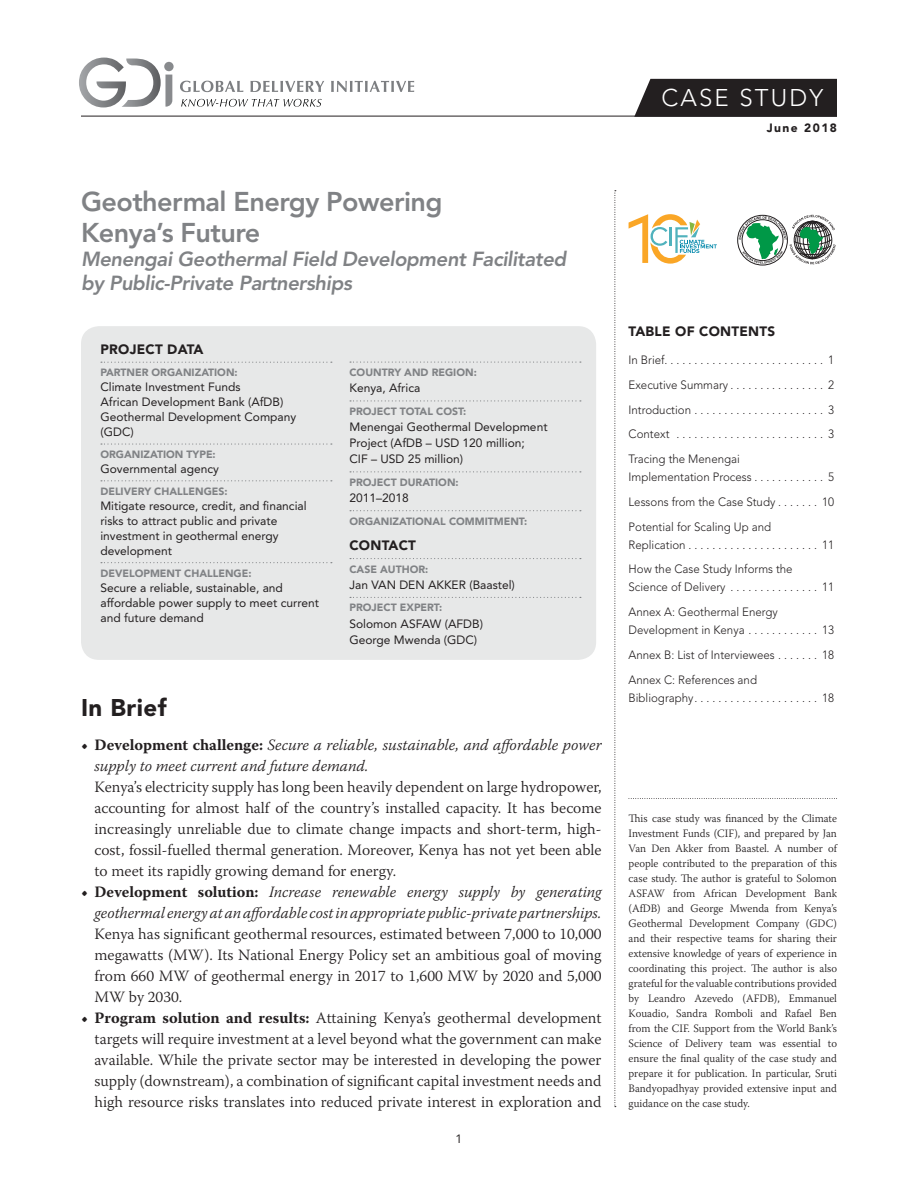
<style>
.page{position:relative;width:918px;height:1188px;background:#fff}
.page>*{position:absolute;margin:0;border:0;box-sizing:border-box;transform-origin:0 0}
.t1{font:800 27px/31.2px "Avenir LT Std";letter-spacing:-.02em;color:#808285}
.t2{font:300 24px "Avenir LT Std";letter-spacing:.09em;color:#fff}
.t3{font:900 24px "Avenir LT Std";letter-spacing:.02em;color:#231f20}
.t4{font:italic 800 20.25px/24px "Avenir LT Std";letter-spacing:-.02em;color:#808285}
.t5{font:300 15.75px/21px "Warnock Pro";color:#231f20;text-align:justify}
.t6{font:italic 300 15.75px/21px "Warnock Pro";color:#231f20}
.t7{font:900 13.5px "Avenir LT Std";letter-spacing:.02em;color:#231f20}
.t8{font:300 12px/18px "Avenir LT Std";color:#231f20;scale:.96 1}
.t9{font:12px/15px "Avenir LT Std";color:#231f20}
.t10{font:900 12px "Avenir LT Std";letter-spacing:.12em;color:#231f20}
.t11{font:12px "Avenir LT Std";color:#231f20;scale:1.1 1}
.t12{font:300 11.25px/15px "Warnock Pro";color:#231f20;text-align:justify}
.t13{font:900 10.5px "Avenir LT Std";color:#808285}
.s1{font-weight:700;font-style:normal}
.s2{font-weight:700}
</style>
<div class="page">
<div style="left:634px;top:79px;width:203px;height:37px;background:#231f20"></div>
<hr style="left:81px;top:116px;width:756px;height:1px;background:#231f20">
<svg style="left:181px;top:99px;width:141px;height:8px"></svg>
<svg style="left:180px;top:81px;width:63px;height:11px"></svg>
<svg style="left:250px;top:81px;width:74px;height:11px"></svg>
<svg style="left:331px;top:81px;width:83px;height:11px"></svg>
<svg style="left:79px;top:58px;width:95px;height:49px"></svg>
<svg style="left:615px;top:190px;width:1px;height:917px"></svg>
<div style="left:81px;top:326px;width:515px;height:334px;background:#e7e8e8;border-radius:18px"></div>
<svg style="left:101px;top:362px;width:231px;height:1px"></svg>
<svg style="left:101px;top:443px;width:231px;height:2px"></svg>
<svg style="left:101px;top:480px;width:231px;height:1px"></svg>
<svg style="left:101px;top:562px;width:231px;height:1px"></svg>
<svg style="left:350px;top:362px;width:231px;height:1px"></svg>
<svg style="left:350px;top:400px;width:231px;height:1px"></svg>
<svg style="left:350px;top:471px;width:231px;height:1px"></svg>
<svg style="left:350px;top:510px;width:231px;height:1px"></svg>
<svg style="left:350px;top:558px;width:231px;height:1px"></svg>
<svg style="left:350px;top:597px;width:231px;height:1px"></svg>
<svg style="left:629px;top:798px;width:208px;height:1px"></svg>
<svg style="left:739px;top:215px;width:97px;height:49px"></svg>
<svg style="left:629px;top:214px;width:88px;height:50px"></svg>
<h1 class="t1" style="left:81px;top:186px;width:363px">Geothermal Energy Powering<br>Kenya’s Future</h1>
<p class="t4" style="left:81px;top:247px;width:487px">Menengai Geothermal Field Development Facilitated by Public-Private Partnerships</p>
<p class="t7" style="left:100px;top:342px;width:105px">PROJECT DATA</p>
<p class="t13" style="left:100px;top:366px;width:139px">PARTNER ORGANIZATION:</p>
<p class="t9" style="left:100px;top:380px;width:197px">Climate Investment Funds<br>African Development Bank (AfDB)<br>Geothermal Development Company (GDC)</p>
<p class="t13" style="left:100px;top:448px;width:117px">ORGANIZATION TYPE:</p>
<p class="t9" style="left:100px;top:462px;width:120px">Governmental agency</p>
<p class="t13" style="left:100px;top:485px;width:129px">DELIVERY CHALLENGES:</p>
<p class="t9" style="left:100px;top:498px;width:208px">Mitigate resource, credit, and financial risks to attract public and private investment in geothermal energy development</p>
<p class="t13" style="left:100px;top:567px;width:153px">DEVELOPMENT CHALLENGE:</p>
<p class="t9" style="left:100px;top:580px;width:220px">Secure a reliable, sustainable, and affordable power supply to meet current and future demand</p>
<p class="t13" style="left:349px;top:366px;width:129px">COUNTRY AND REGION:</p>
<p class="t9" style="left:349px;top:381px;width:72px">Kenya, Africa</p>
<p class="t13" style="left:349px;top:405px;width:118px">PROJECT TOTAL COST:</p>
<p class="t9" style="left:349px;top:419px;width:200px;line-height:16px">Menengai Geothermal Development<br>Project (AfDB – USD 120 million;<br>CIF – USD 25 million)</p>
<p class="t13" style="left:349px;top:476px;width:111px">PROJECT DURATION:</p>
<p class="t9" style="left:349px;top:490px;width:61px">2011–2018</p>
<p class="t13" style="left:349px;top:515px;width:179px">ORGANIZATIONAL COMMITMENT:</p>
<p class="t7" style="left:349px;top:537px;width:68px">CONTACT</p>
<p class="t13" style="left:349px;top:563px;width:80px">CASE AUTHOR:</p>
<p class="t9" style="left:349px;top:577px;width:167px">Jan VAN DEN AKKER (Baastel)</p>
<p class="t13" style="left:349px;top:601px;width:94px">PROJECT EXPERT:</p>
<p class="t9" style="left:349px;top:615px;width:135px;line-height:16px">Solomon ASFAW (AFDB)<br>George Mwenda (GDC)</p>
<h2 class="t3" style="left:81px;top:693px;width:87px">In Brief</h2>
<p class="t6" style="left:94px;top:734px;width:509px;text-indent:-13px"><span class="s1">• Development challenge:</span> Secure a reliable, sustainable, and affordable power supply to meet current and future demand.</p>
<p class="t5" style="left:94px;top:776px;width:509px">Kenya’s electricity supply has long been heavily dependent on large hydropower, accounting for almost half of the country’s installed capacity. It has become increasingly unreliable due to climate change impacts and short-term, high&shy;cost, fossil-fuelled thermal generation. Moreover, Kenya has not yet been able to meet its rapidly growing demand for energy.</p>
<p class="t6" style="left:81px;top:881px;width:522px;text-align:right"><span class="s1">• Development solution:</span> Increase renewable energy supply by generating geothermal energy at an affordable cost in appropriate public-private partnerships.</p>
<p class="t5" style="left:94px;top:923px;width:509px">Kenya has significant geothermal resources, estimated between 7,000 to 10,000 megawatts (MW). Its National Energy Policy set an ambitious goal of moving from 660 MW of geothermal energy in 2017 to 1,600 MW by 2020 and 5,000<br>MW by 2030.</p>
<p class="t5" style="left:94px;top:1007px;width:509px;text-indent:-13px"><span class="s2">• Program solution and results:</span> Attaining Kenya’s geothermal development targets will require investment at a level beyond what the government can make available. While the private sector may be interested in developing the power supply (downstream), a combination of significant capital investment needs and high resource risks translates into reduced private interest in exploration and</p>
<p class="t11" style="left:455px;top:1132px;width:8px">1</p>
<h2 class="t2" style="left:661px;top:84px;width:163px">CASE STUDY</h2>
<p class="t10" style="left:767px;top:121px;width:72px">June 2018</p>
<p class="t7" style="left:629px;top:324px;width:148px">TABLE OF CONTENTS</p>
<p class="t8" style="left:629px;top:348px;width:216px;line-height:24.8px">In Brief. . . . . . . . . . . . . . . . . . . . . . . . . . . 1<br>Executive Summary.................</p>
<p class="t8" style="left:828px;top:376px;width:8px">2</p>
<p class="t8" style="left:629px;top:401px;width:70px">Introduction.......................</p>
<p class="t8" style="left:828px;top:401px;width:8px">3</p>
<p class="t8" style="left:629px;top:425px;width:51px">Context ..........................</p>
<p class="t8" style="left:828px;top:425px;width:8px">3</p>
<p class="t8" style="left:629px;top:450px;width:133px">Tracing the Menengai<br>Implementation Process.............</p>
<p class="t8" style="left:828px;top:468px;width:8px">5</p>
<p class="t8" style="left:629px;top:493px;width:157px">Lessons from the Case Study........</p>
<p class="t8" style="left:822px;top:493px;width:14px">10</p>
<p class="t8" style="left:629px;top:518px;width:150px">Potential for Scaling Up and<br>Replication.......................</p>
<p class="t8" style="left:822px;top:535px;width:14px">11</p>
<p class="t8" style="left:629px;top:560px;width:173px">How the Case Study Informs the<br>Science of Delivery................</p>
<p class="t8" style="left:822px;top:578px;width:14px">11</p>
<p class="t8" style="left:629px;top:603px;width:157px">Annex A: Geothermal Energy<br>Development in Kenya.............</p>
<p class="t8" style="left:822px;top:621px;width:14px">13</p>
<p class="t8" style="left:629px;top:646px;width:157px">Annex B: List of Interviewees........</p>
<p class="t8" style="left:822px;top:646px;width:14px">18</p>
<p class="t8" style="left:629px;top:671px;width:135px">Annex C: References and<br>Bibliography......................</p>
<p class="t8" style="left:822px;top:688px;width:14px">18</p>
<p class="t12" style="left:629px;top:811px;width:210px">This case study was financed by the Climate Investment Funds (CIF), and prepared by Jan Van Den Akker from Baastel. A number of people contributed to the preparation of this case study. The author is grateful to Solomon ASFAW from African Development Bank (AfDB) and George Mwenda from Kenya’s Geothermal Development Company (GDC) and their respective teams for sharing their extensive knowledge of years of experience in coordinating this project. The author is also grateful for the valuable contributions provided by Leandro Azevedo (AFDB), Emmanuel Kouadio, Sandra Romboli and Rafael Ben from the CIF. Support from the World Bank’s Science of Delivery team was essential to ensure the final quality of the case study and prepare it for publication. In particular, Sruti Bandyopadhyay provided extensive input and guidance on the case study.</p>
</div>
